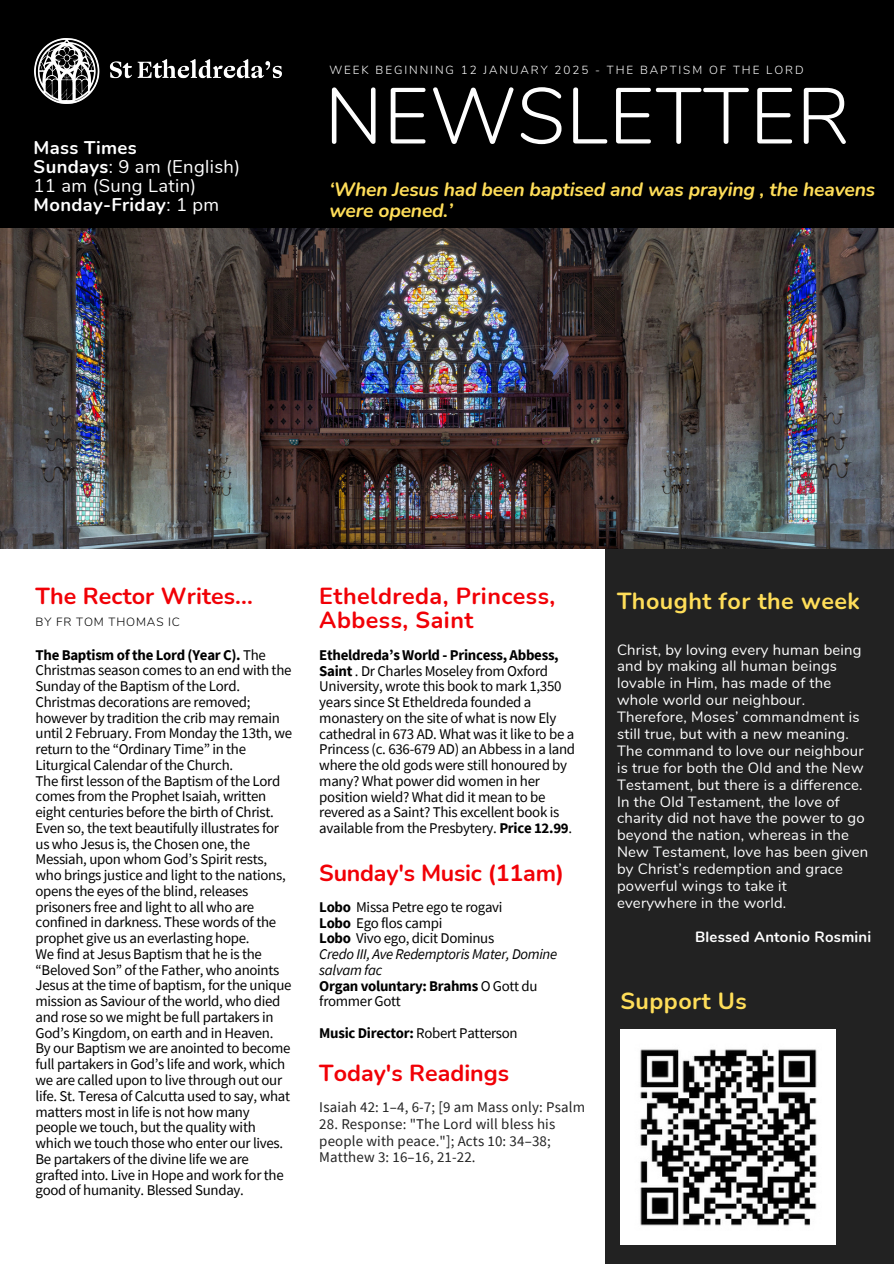
<style>
.page{position:relative;width:894px;height:1264px;background:#fff}
.page>*{position:absolute;margin:0;border:0;box-sizing:border-box;transform-origin:0 0}
.t1{font:300 78.9px "Nunito";letter-spacing:.01em;color:#fefefe}
.t2{font:700 23.25px/24.8px "Nunito";letter-spacing:.005em;color:#f10006}
.t3{font:700 23.25px "Nunito";letter-spacing:.02em;color:#ffde59}
.t4{font:italic 700 19.35px/21.3px "Nunito";letter-spacing:-.01em;color:#ffde59}
.t5{font:18.3px/19.2px "Nunito";letter-spacing:.02em;color:#fff}
.t6{font:14.85px/15.8px "Source Sans Pro";letter-spacing:-.02em;color:#000}
.t7{font:14.85px/16.8px "Nunito";letter-spacing:.015em;color:#fff}
.t8{font:14.85px/16.8px "Source Sans Pro";letter-spacing:.01em;color:#222}
.t9{font:700 14.85px "Nunito";letter-spacing:.015em;color:#fff}
.t10{font:300 11.85px "Nunito";letter-spacing:.07em;color:#000}
.t11{font:300 11.7px "Nunito";letter-spacing:.165em;color:#fff}
.s1{font-weight:700}
.s2{font-style:italic}
</style>
<div class="page">
<div style="left:605px;top:517px;width:288px;height:746px;background:#222"></div>
<img style="left:0;top:227px;width:893px;height:322px">
<div style="left:0;top:0;width:893px;height:227px;background:#000"></div>
<img style="left:34px;top:38px;width:247px;height:66px">
<img style="left:620px;top:1029px;width:215px;height:215px">
<h3 class="t5" style="left:34px;top:138px;width:208px"><span class="s1">Mass Times<br>Sundays</span>: 9 am (English)<br>11 am (Sung Latin)<br><span class="s1">Monday-Friday</span>: 1 pm</h3>
<p class="t11" style="left:329px;top:62px;width:475px">WEEK BEGINNING 12 JANUARY 2025 - THE BAPTISM OF THE LORD</p>
<p class="t1" style="left:324px;top:64px;width:527px">NEWSLETTER</p>
<h5 class="t4" style="left:329px;top:179px;width:547px">‘When Jesus had been baptised and was praying , the heavens were opened.’</h5>
<h6 class="t2" style="left:36px;top:583px;width:219px">The Rector Writes...</h6>
<h2 class="t10" style="left:36px;top:614px;width:146px">BY FR TOM THOMAS IC</h2>
<p class="t6" style="left:36px;top:646px;width:258px"><span class="s1">The Baptism of the Lord (Year C).</span> The Christmas season comes to an end with the Sunday of the Baptism of the Lord.<br>Christmas decorations are removed; however by tradition the crib may remain until 2 February. From Monday the 13th, we return to the “Ordinary Time” in the Liturgical Calendar of the Church.<br>The first lesson of the Baptism of the Lord comes from the Prophet Isaiah, written eight centuries before the birth of Christ.<br>Even so, the text beautifully illustrates for us who Jesus is, the Chosen one, the Messiah, upon whom God’s Spirit rests, who brings justice and light to the nations, opens the eyes of the blind, releases prisoners free and light to all who are confined in darkness. These words of the prophet give us an everlasting hope.<br>We find at Jesus Baptism that he is the “Beloved Son” of the Father, who anoints Jesus at the time of baptism, for the unique mission as Saviour of the world, who died and rose so we might be full partakers in God’s Kingdom, on earth and in Heaven.<br>By our Baptism we are anointed to become full partakers in God’s life and work, which we are called upon to live through out our life. St. Teresa of Calcutta used to say, what matters most in life is not how many people we touch, but the quality with which we touch those who enter our lives.<br>Be partakers of the divine life we are grafted into. Live in Hope and work for the good of humanity. Blessed Sunday.</p>
<h2 class="t2" style="left:319px;top:583px;width:237px">Etheldreda, Princess,<br>Abbess, Saint</h2>
<h6 class="t6" style="left:319px;top:646px;width:257px"><span class="s1">Etheldreda’s World - Princess, Abbess, Saint</span> . Dr Charles Moseley from Oxford University, wrote this book to mark 1,350 years since St Etheldreda founded a monastery on the site of what is now Ely cathedral in 673 AD. What was it like to be a Princess (c. 636-679 AD) an Abbess in a land where the old gods were still honoured by many? What power did women in her position wield? What did it mean to be revered as a Saint? This excellent book is available from the Presbytery. <span class="s1">Price 12.99</span>.</h6>
<h2 class="t2" style="left:319px;top:860px;width:246px">Sunday's Music (11am)</h2>
<p class="t6" style="left:319px;top:898px;width:239px"><span class="s1">Lobo</span> Missa Petre ego te rogavi<br><span class="s1">Lobo</span> Ego flos campi<br><span class="s1">Lobo</span> Vivo ego, dicit Dominus<br><span class="s2">Credo III, Ave Redemptoris Mater, Domine salvam fac<br></span><span class="s1">Organ voluntary: Brahms</span> O Gott du frommer Gott</p>
<h6 class="t6" style="left:319px;top:1024px;width:200px"><span class="s1">Music Director:</span> Robert Patterson</h6>
<h2 class="t2" style="left:319px;top:1061px;width:191px">Today's Readings</h2>
<p class="t8" style="left:319px;top:1098px;width:267px">Isaiah 42: 1–4, 6-7; [9 am Mass only: Psalm</p>
<p class="t8" style="left:319px;top:1114px;width:237px">28. Response: "The Lord will bless his people with peace."]; Acts 10: 34–38;<br>Matthew 3: 16–16, 21-22.</p>
<h1 class="t3" style="left:617px;top:585px;width:244px">Thought for the week</h1>
<h4 class="t7" style="left:617px;top:641px;width:253px">Christ, by loving every human being and by making all human beings lovable in Him, has made of the whole world our neighbour.<br>Therefore, Moses’ commandment is still true, but with a new meaning.<br>The command to love our neighbour is true for both the Old and the New<br>Testament, but there is a difference.<br>In the Old Testament, the love of charity did not have the power to go beyond the nation, whereas in the<br>New Testament, love has been given by Christ’s redemption and grace powerful wings to take it everywhere in the world.</h4>
<p class="t9" style="left:695px;top:926px;width:177px">Blessed Antonio Rosmini</p>
<p class="t3" style="left:620px;top:985px;width:128px">Support Us</p>
</div>
